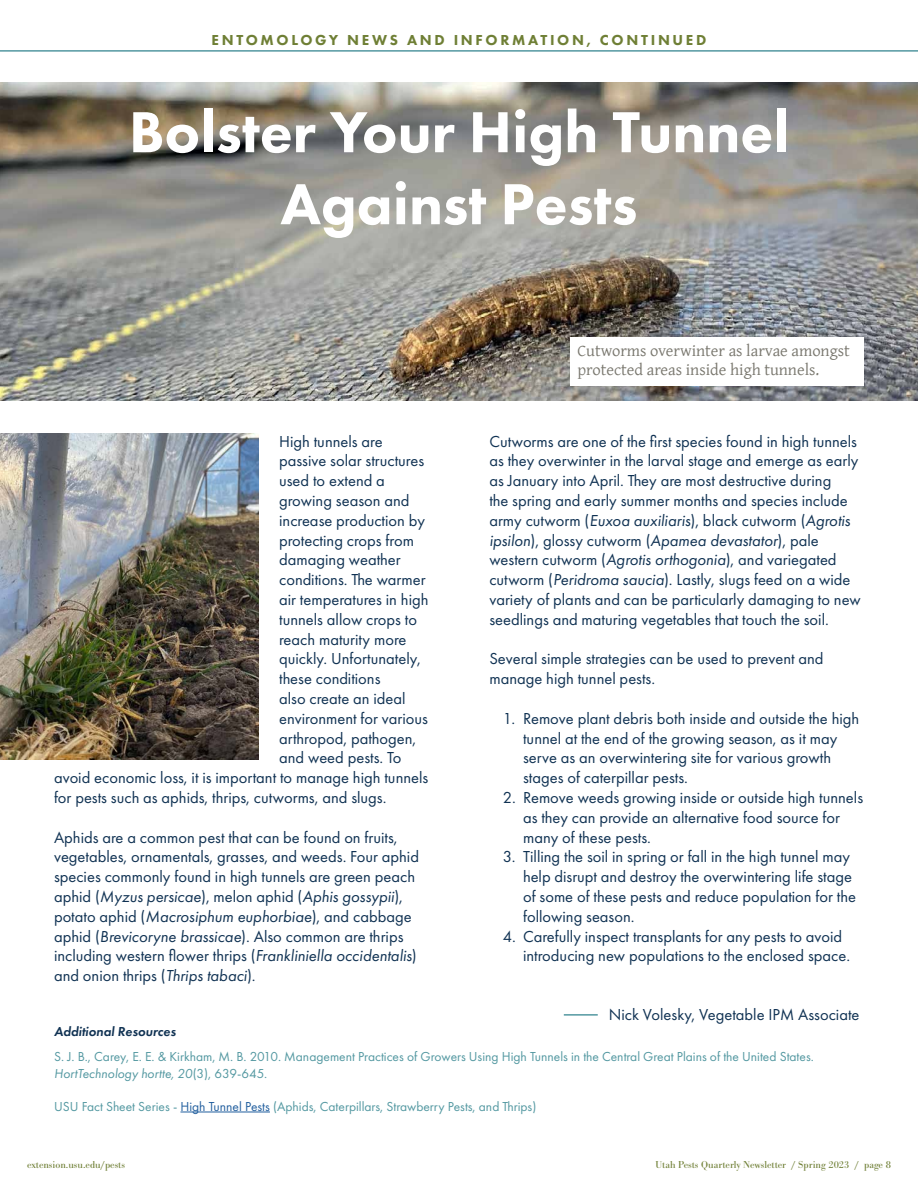
<style>
.page{position:relative;width:918px;height:1188px;background:#fff}
.page>*{position:absolute;margin:0;border:0;box-sizing:border-box;transform-origin:0 0}
.t1{font:800 60px/72px "Futura PT";color:#fff;text-align:center}
.t2{font:16.5px/19.8px "Futura PT";color:#103253}
.t3{font:16.5px/19.8px "Gentium Plus";color:#79776e}
.t4{font:800 15px "Futura PT";letter-spacing:.18em;color:#6f7f35}
.t5{font:13.5px/16.5px "Futura PT";color:#5398a1}
.t6{font:italic 600 13.5px "Futura PT";color:#103253}
.t7{font:10.5px "Bodoni URW";color:#6f7f35}
.s1{font-style:italic}
.s2{color:#215e9e}
</style>
<div class="page">
<img style="left:0;top:82px;width:918px;height:318px">
<hr style="left:0;top:50px;width:918px;height:2px;background:#5398a1">
<hr style="left:180px;top:1112px;width:90px;height:1px;background:#215e9e">
<hr style="left:564px;top:1014px;width:34px;height:2px;background:#5398a1">
<div style="left:571px;top:338px;width:293px;height:48px;background:#fff"></div>
<img style="left:0;top:433px;width:259px;height:326px">
<p class="t4" style="left:212px;top:31px;width:496px">ENTOMOLOGY NEWS AND INFORMATION, CONTINUED</p>
<h1 class="t1" style="left:129px;top:95px;width:662px">Bolster Your High Tunnel<br>Against Pests</h1>
<p class="t2" style="left:279px;top:431px;width:105px">High tunnels are</p>
<p class="t2" style="left:279px;top:451px;width:147px">passive solar structures</p>
<p class="t2" style="left:279px;top:471px;width:107px">used to extend a</p>
<p class="t2" style="left:279px;top:491px;width:132px">growing season and</p>
<p class="t2" style="left:279px;top:510px;width:147px">increase production by</p>
<p class="t2" style="left:279px;top:530px;width:136px">protecting crops from</p>
<p class="t2" style="left:279px;top:550px;width:123px">damaging weather</p>
<p class="t2" style="left:279px;top:570px;width:148px">conditions. The warmer</p>
<p class="t2" style="left:279px;top:590px;width:151px">air temperatures in high</p>
<p class="t2" style="left:279px;top:609px;width:139px">tunnels allow crops to</p>
<p class="t2" style="left:279px;top:629px;width:129px">reach maturity more</p>
<p class="t2" style="left:279px;top:649px;width:143px">quickly. Unfortunately,</p>
<p class="t2" style="left:279px;top:669px;width:103px">these conditions</p>
<p class="t2" style="left:279px;top:689px;width:128px">also create an ideal</p>
<p class="t2" style="left:279px;top:708px;width:150px">environment for various</p>
<p class="t2" style="left:279px;top:728px;width:139px">arthropod, pathogen,</p>
<p class="t2" style="left:279px;top:748px;width:124px">and weed pests. To</p>
<p class="t2" style="left:54px;top:768px;width:376px">avoid economic loss, it is important to manage high tunnels</p>
<p class="t2" style="left:54px;top:788px;width:334px">for pests such as aphids, thrips, cutworms, and slugs.</p>
<p class="t2" style="left:54px;top:827px;width:367px">Aphids are a common pest that can be found on fruits, vegetables, ornamentals, grasses, and weeds. Four aphid species commonly found in high tunnels are green peach aphid (<span class="s1">Myzus persicae</span>), melon aphid (<span class="s1">Aphis gossypii</span>), potato aphid (<span class="s1">Macrosiphum euphorbiae</span>), and cabbage aphid (<span class="s1">Brevicoryne brassicae</span>). Also common are thrips including western flower thrips (<span class="s1">Frankliniella occidentalis</span>) and onion thrips (<span class="s1">Thrips tabaci</span>).</p>
<p class="t6" style="left:54px;top:1023px;width:123px">Additional Resources</p>
<p class="t3" style="left:577px;top:339px;width:274px">Cutworms overwinter as larvae amongst protected areas inside high tunnels.</p>
<p class="t2" style="left:489px;top:431px;width:373px">Cutworms are one of the first species found in high tunnels as they overwinter in the larval stage and emerge as early as January into April. They are most destructive during<br>the spring and early summer months and species include army cutworm (<span class="s1">Euxoa auxiliaris</span>), black cutworm (<span class="s1">Agrotis ipsilon</span>), glossy cutworm (<span class="s1">Apamea devastator</span>), pale western cutworm (<span class="s1">Agrotis orthogonia</span>), and variegated cutworm (<span class="s1">Peridroma saucia</span>). Lastly, slugs feed on a wide variety of plants and can be particularly damaging to new seedlings and maturing vegetables that touch the soil.</p>
<p class="t2" style="left:489px;top:649px;width:336px">Several simple strategies can be used to prevent and manage high tunnel pests.</p>
<p class="t2" style="left:523px;top:708px;width:338px;text-indent:-20px">1. Remove plant debris both inside and outside the high tunnel at the end of the growing season, as it may serve as an overwintering site for various growth stages of caterpillar pests.</p>
<p class="t2" style="left:523px;top:788px;width:342px;text-indent:-20px">2. Remove weeds growing inside or outside high tunnels as they can provide an alternative food source for many of these pests.</p>
<p class="t2" style="left:523px;top:847px;width:334px;text-indent:-20px">3. Tilling the soil in spring or fall in the high tunnel may help disrupt and destroy the overwintering life stage of some of these pests and reduce population for the following season.</p>
<p class="t2" style="left:523px;top:926px;width:329px;text-indent:-20px">4. Carefully inspect transplants for any pests to avoid introducing new populations to the enclosed space.</p>
<p class="t2" style="left:609px;top:1005px;width:252px">Nick Volesky, Vegetable IPM Associate</p>
<p class="t5" style="left:54px;top:1048px;width:761px">S. J. B., Carey, E. E. &amp; Kirkham, M. B. 2010. Management Practices of Growers Using High Tunnels in the Central Great Plains of the United States.<br><span class="s1">HortTechnology hortte, 20</span>(3), 639-645.</p>
<p class="t5" style="left:54px;top:1098px;width:484px">USU Fact Sheet Series - <span class="s2">High Tunnel Pests</span> (Aphids, Caterpillars, Strawberry Pests, and Thrips)</p>
<p class="t7" style="left:27px;top:1159px;width:100px">extension.usu.edu/pests</p>
<p class="t7" style="left:655px;top:1159px;width:237px">Utah Pests Quarterly Newsletter / Spring 2023 / page 8</p>
</div>
